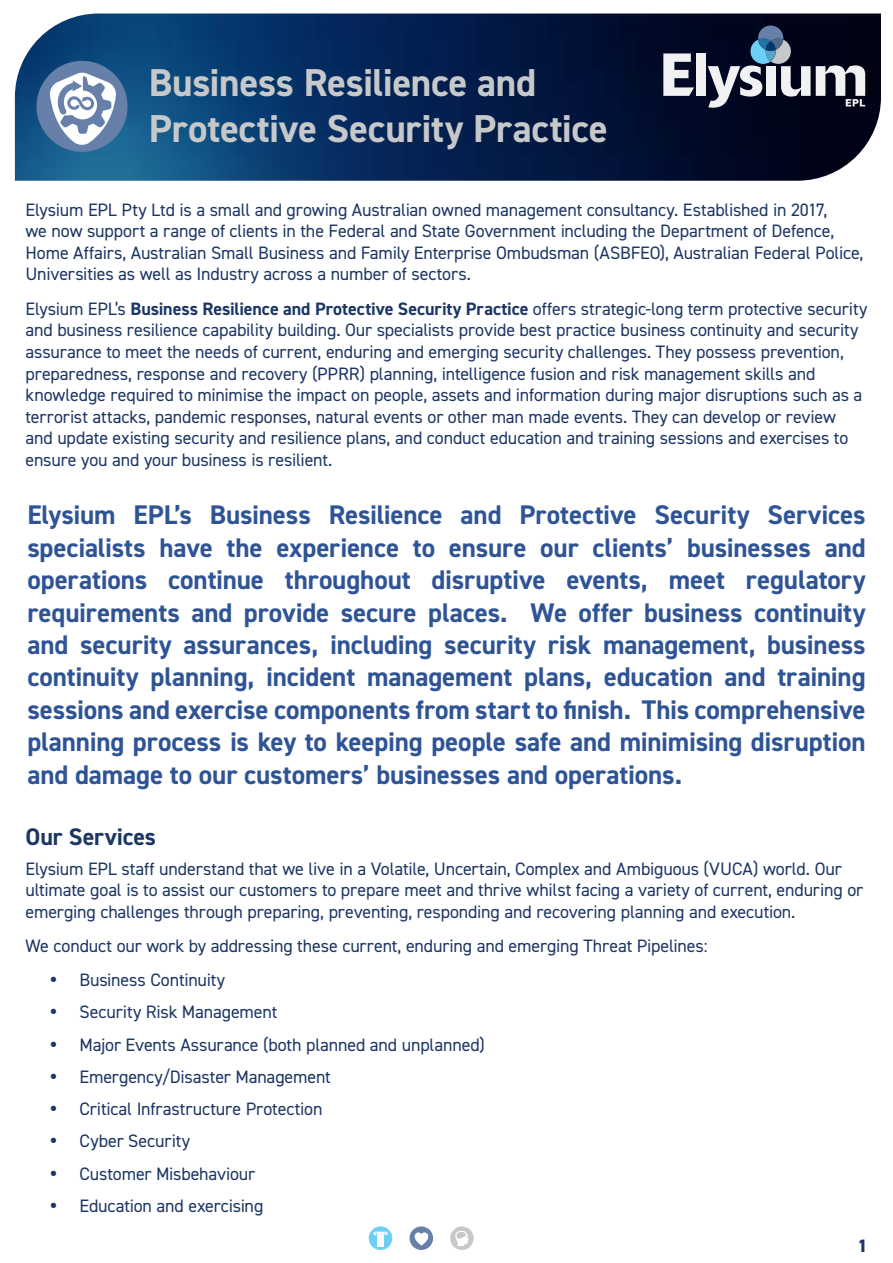
<style>
.page{position:relative;width:893px;height:1263px;background:#fff}
.page>*{position:absolute;margin:0;border:0;box-sizing:border-box;transform-origin:0 0}
.t1{font:700 39px/46.8px "DIN2014";letter-spacing:-.01em;color:#c6c8c9}
.t2{font:700 27px/32.4px "DIN2014";letter-spacing:-.005em;color:#2f5496;text-align:justify}
.t3{font:700 24px "DIN2014";color:#1c3664}
.t4{font:18px/21.6px "DIN2014";letter-spacing:-.01em;color:#1c3664}
.t5{font:800 18px "DIN2014";color:#1c3664}
.s1{font-weight:700}
</style>
<div class="page">
<img style="left:15px;top:14px;width:866px;height:167px">
<svg style="left:663px;top:53px;width:31px;height:43px"></svg>
<div style="left:696px;top:53px;width:10px;height:43px;background:#f1f1f2"></div>
<svg style="left:708px;top:26px;width:157px;height:82px"></svg>
<div style="left:410px;top:1226px;width:23px;height:24px;background:#6680a9;border-radius:50%"></div>
<svg style="left:414px;top:1232px;width:14px;height:13px"></svg>
<svg style="left:369px;top:1226px;width:24px;height:24px"></svg>
<svg style="left:450px;top:1226px;width:24px;height:24px"></svg>
<div style="left:37px;top:61px;width:91px;height:91px;background:#6680a9;border-radius:50%"></div>
<svg style="left:49px;top:72px;width:67px;height:74px"></svg>
<h1 class="t1" style="left:149px;top:58px;width:460px">Business Resilience and<br>Protective Security Practice</h1>
<p class="t4" style="left:26px;top:198px;width:839px">Elysium EPL Pty Ltd is a small and growing Australian owned management consultancy. Established in 2017,<br>we now support a range of clients in the Federal and State Government including the Department of Defence, Home Affairs, Australian Small Business and Family Enterprise Ombudsman (ASBFEO), Australian Federal Police, Universities as well as Industry across a number of sectors.</p>
<p class="t4" style="left:26px;top:297px;width:843px">Elysium EPL’s <span class="s1">Business Resilience and Protective Security Practice</span> offers strategic-long term protective security and business resilience capability building. Our specialists provide best practice business continuity and security assurance to meet the needs of current, enduring and emerging security challenges. They possess prevention, preparedness, response and recovery (PPRR) planning, intelligence fusion and risk management skills and knowledge required to minimise the impact on people, assets and information during major disruptions such as a terrorist attacks, pandemic responses, natural events or other man made events. They can develop or review and update existing security and resilience plans, and conduct education and training sessions and exercises to ensure you and your business is resilient.</p>
<p class="t2" style="left:27px;top:498px;width:840px">Elysium EPL’s Business Resilience and Protective Security Services specialists have the experience to ensure our clients’ businesses and operations continue throughout disruptive events, meet regulatory requirements and provide secure places. We offer business continuity and security assurances, including security risk management, business continuity planning, incident management plans, education and training sessions and exercise components from start to finish. This comprehensive planning process is key to keeping people safe and minimising disruption and damage to our customers’ businesses and operations.</p>
<h3 class="t3" style="left:26px;top:820px;width:132px">Our Services</h3>
<p class="t4" style="left:26px;top:857px;width:839px">Elysium EPL staff understand that we live in a Volatile, Uncertain, Complex and Ambiguous (VUCA) world. Our ultimate goal is to assist our customers to prepare meet and thrive whilst facing a variety of current, enduring or emerging challenges through preparing, preventing, responding and recovering planning and execution.</p>
<p class="t4" style="left:79px;top:930px;width:630px;line-height:32.4px;text-indent:-54px">We conduct our work by addressing these current, enduring and emerging Threat Pipelines:<br>Business Continuity<br>Security Risk Management<br>Major Events Assurance (both planned and unplanned)<br>Emergency/Disaster Management<br>Critical Infrastructure Protection<br>Cyber Security<br>Customer Misbehaviour<br>Education and exercising</p>
<p class="t5" style="left:857px;top:1233px;width:12px">1</p>
</div>
